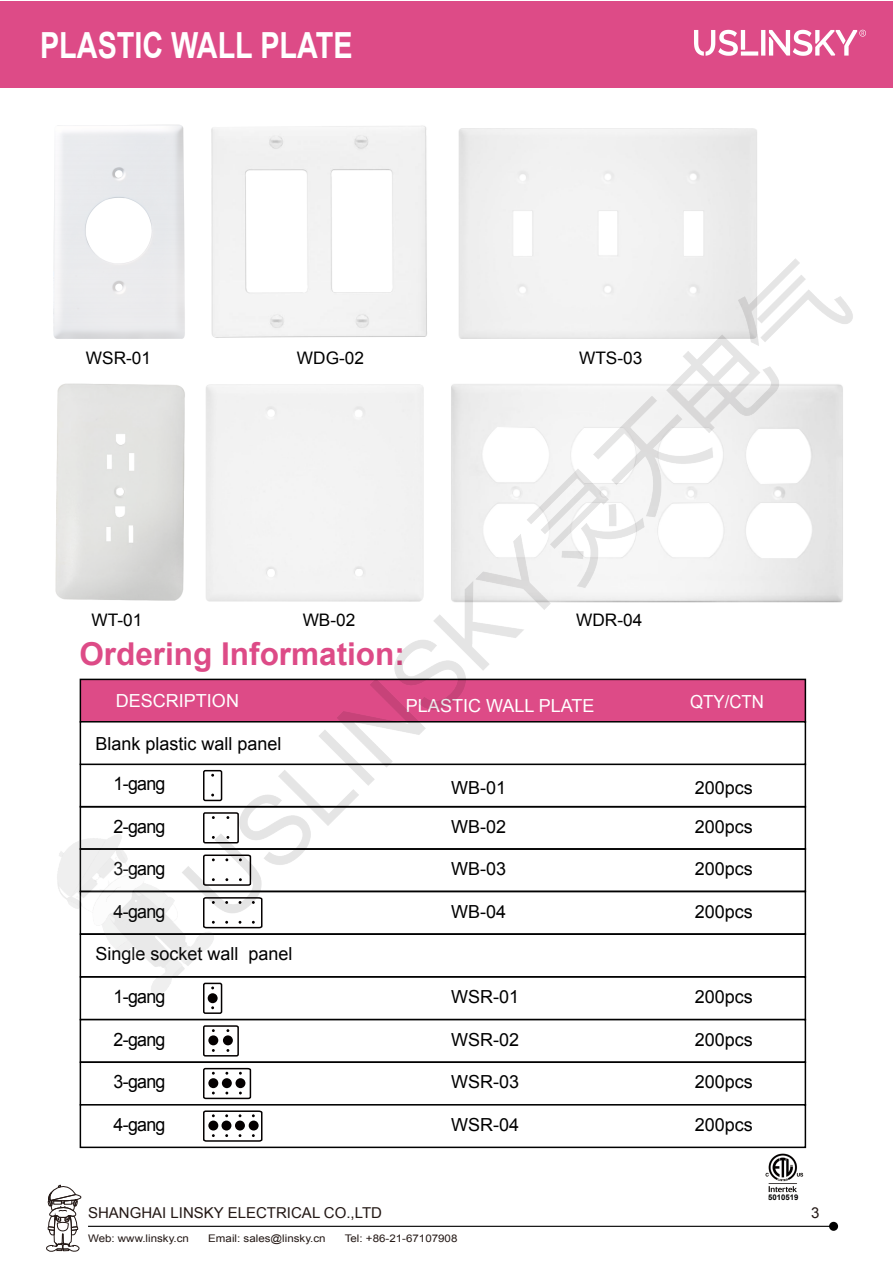
<style>
.page{position:relative;width:893px;height:1263px;background:#fff}
.page>*{position:absolute;margin:0;border:0;box-sizing:border-box;transform-origin:0 0}
.t1{font:700 36px "Arial";color:#fff;scale:.8 1}
.t2{font:700 31.5px "Arial";color:#dd4b87}
.t3{font:18.45px "Arial";letter-spacing:-.04em;color:#000}
.t4{font:18px/38.2px "Arial";color:#000}
.t5{font:18px "Arial";color:#fff}
.t6{font:18px "Arial";color:#fff;scale:.94 1}
.t7{font:17.25px "Arial";color:#000}
.t8{font:15px "Arial";color:#231815}
.t9{font:10.5px "Arial";color:#231815;scale:1.1 1}
.t10{font:700 7.8px "Arial";color:#000}
</style>
<div class="page">
<div style="left:80px;top:1019px;width:726px;height:44px;background:#fff;border:2px solid #000"></div>
<div style="left:80px;top:1061px;width:726px;height:44px;background:#fff;border:2px solid #000"></div>
<div style="left:80px;top:1104px;width:726px;height:44px;background:#fff;border:2px solid #000"></div>
<svg style="left:203px;top:1110px;width:60px;height:32px"></svg>
<div style="left:208px;top:1120px;width:10px;height:10px;background:#040000;border-radius:50%"></div>
<div style="left:221px;top:1120px;width:10px;height:10px;background:#040000;border-radius:50%"></div>
<div style="left:235px;top:1120px;width:10px;height:10px;background:#040000;border-radius:50%"></div>
<div style="left:249px;top:1120px;width:10px;height:10px;background:#040000;border-radius:50%"></div>
<svg style="left:203px;top:1067px;width:49px;height:33px"></svg>
<div style="left:208px;top:1078px;width:10px;height:10px;background:#040000;border-radius:50%"></div>
<div style="left:222px;top:1078px;width:10px;height:10px;background:#040000;border-radius:50%"></div>
<div style="left:235px;top:1078px;width:10px;height:10px;background:#040000;border-radius:50%"></div>
<svg style="left:203px;top:1025px;width:36px;height:32px"></svg>
<div style="left:208px;top:1035px;width:10px;height:10px;background:#040000;border-radius:50%"></div>
<div style="left:223px;top:1035px;width:10px;height:10px;background:#040000;border-radius:50%"></div>
<img style="left:54px;top:124px;width:116px;height:120px">
<img style="left:170px;top:124px;width:243px;height:120px">
<img style="left:413px;top:125px;width:344px;height:119px">
<img style="left:761px;top:1144px;width:46px;height:49px">
<hr style="left:88px;top:1226px;width:746px;height:1px;background:#000">
<div style="left:829px;top:1222px;width:9px;height:9px;background:#000;border-radius:50%"></div>
<div style="left:0;top:1px;width:893px;height:87px;background:#dd4b87"></div>
<img style="left:694px;top:29px;width:172px;height:27px">
<svg style="left:46px;top:1185px;width:36px;height:67px"></svg>
<img style="left:53px;top:244px;width:800px;height:775px">
<h1 class="t1" style="left:40px;top:21px;width:392px">PLASTIC WALL PLATE</h1>
<p class="t7" style="left:86px;top:347px;width:67px">WSR-01</p>
<p class="t7" style="left:297px;top:347px;width:69px">WDG-02</p>
<p class="t7" style="left:579px;top:347px;width:65px">WTS-03</p>
<p class="t7" style="left:92px;top:609px;width:52px">WT-01</p>
<p class="t7" style="left:303px;top:609px;width:54px">WB-02</p>
<p class="t7" style="left:576px;top:609px;width:68px">WDR-04</p>
<h2 class="t2" style="left:79px;top:633px;width:327px">Ordering Information:</h2>
<p class="t5" style="left:116px;top:689px;width:125px">DESCRIPTION</p>
<p class="t5" style="left:406px;top:694px;width:190px">PLASTIC WALL PLATE</p>
<p class="t6" style="left:690px;top:690px;width:80px">QTY/CTN</p>
<p class="t4" style="left:95px;top:725px;width:188px">Blank plastic wall panel</p>
<p class="t3" style="left:114px;top:772px;width:53px">1-gang</p>
<p class="t3" style="left:114px;top:814px;width:53px">2-gang</p>
<p class="t3" style="left:114px;top:856px;width:53px">3-gang</p>
<p class="t3" style="left:114px;top:899px;width:53px">4-gang</p>
<p class="t4" style="left:95px;top:935px;width:199px">Single socket wall panel</p>
<p class="t3" style="left:114px;top:985px;width:53px">1-gang</p>
<p class="t3" style="left:114px;top:1027px;width:53px">2-gang</p>
<p class="t3" style="left:114px;top:1070px;width:53px">3-gang</p>
<p class="t3" style="left:114px;top:1112px;width:53px">4-gang</p>
<p class="t4" style="left:451px;top:769px;width:57px">WB-01<br>WB-02</p>
<p class="t4" style="left:451px;top:850px;width:57px">WB-03</p>
<p class="t4" style="left:451px;top:892px;width:57px">WB-04</p>
<p class="t4" style="left:451px;top:978px;width:70px">WSR-01</p>
<p class="t4" style="left:451px;top:1020px;width:70px">WSR-02</p>
<p class="t4" style="left:451px;top:1063px;width:70px">WSR-03</p>
<p class="t4" style="left:451px;top:1106px;width:70px">WSR-04</p>
<p class="t4" style="left:695px;top:769px;width:60px">200pcs<br>200pcs</p>
<p class="t4" style="left:695px;top:850px;width:60px">200pcs</p>
<p class="t4" style="left:695px;top:892px;width:60px">200pcs</p>
<p class="t4" style="left:695px;top:978px;width:60px">200pcs</p>
<p class="t4" style="left:695px;top:1020px;width:60px">200pcs</p>
<p class="t4" style="left:695px;top:1063px;width:60px">200pcs</p>
<p class="t4" style="left:695px;top:1106px;width:60px">200pcs</p>
<p class="t10" style="left:768px;top:1192px;width:32px">5010519</p>
<p class="t8" style="left:88px;top:1203px;width:295px">SHANGHAI LINSKY ELECTRICAL CO.,LTD</p>
<p class="t8" style="left:811px;top:1203px;width:10px">3</p>
<p class="t9" style="left:88px;top:1232px;width:93px">Web: www.linsky.cn</p>
<p class="t9" style="left:208px;top:1232px;width:108px">Email: sales@linsky.cn</p>
<p class="t9" style="left:345px;top:1232px;width:104px">Tel: +86-21-67107908</p>
</div>
